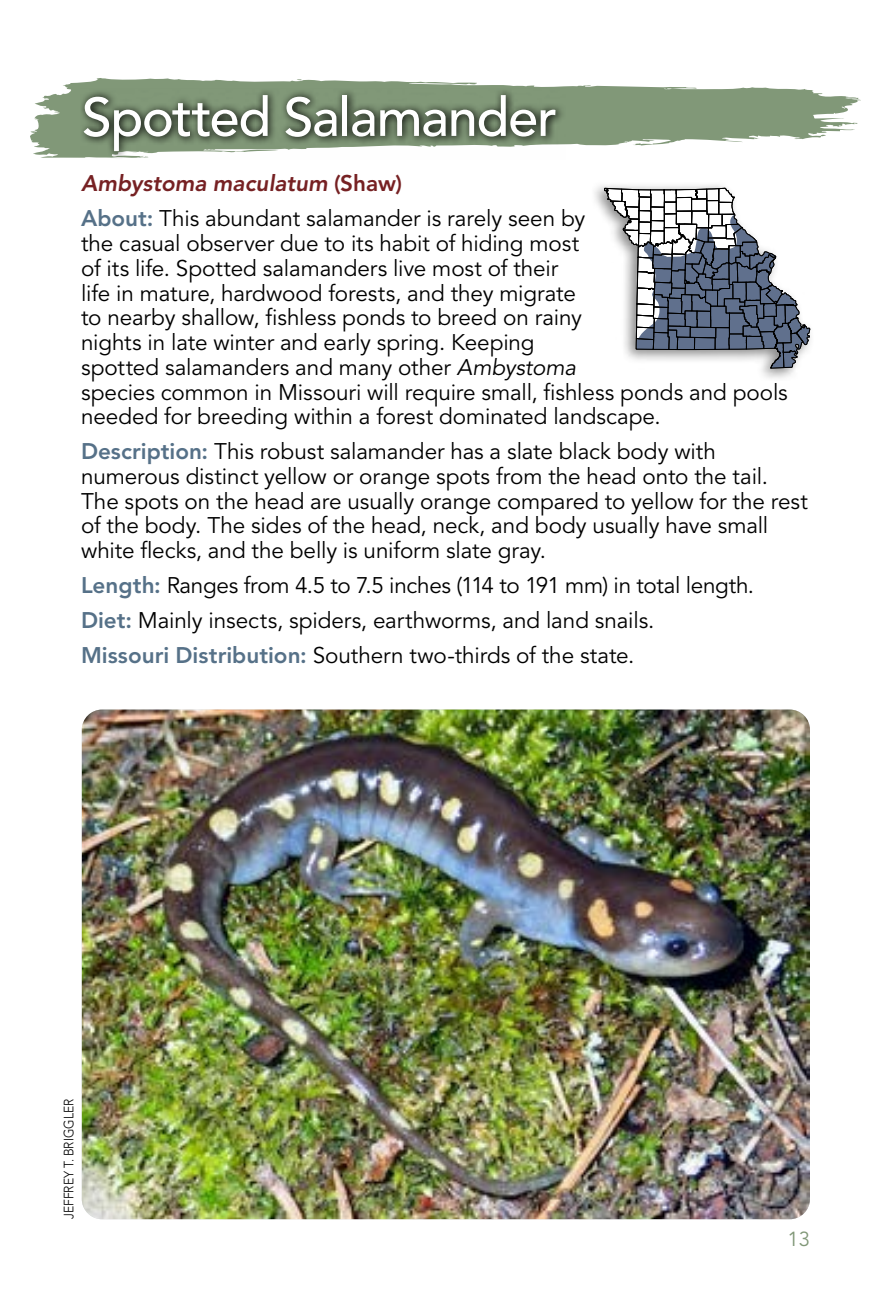
<style>
.page{position:relative;width:891px;height:1296px;background:#fff}
.page>*{position:absolute;margin:0;border:0;box-sizing:border-box;transform-origin:0 0}
.TF_Common_Name_H3{font:500 54px "Avenir LT Std";letter-spacing:-.025em;color:#fff}
.TF_Species_Accounts_P{font:22.5px/24.8px "Avenir LT Std";letter-spacing:-.005em;color:#000}
.TF_Species_Accounts_P-2{font:italic 800 22.5px "Avenir LT Std";letter-spacing:.005em;color:#762123}
.t1{font:20.25px "Avenir LT Std";color:#819878}
.t2{font:300 13.5px "Avenir LT Std";color:#000;scale:.9 1}
.s1{font-style:normal}
.s2{font-weight:800;color:#567188}
.s3{font-style:italic}
</style>
<div class="page">
<svg style="left:30px;top:78px;width:831px;height:80px;fill:#819878"></svg>
<svg style="left:80px;top:88px;width:486px;height:70px;background:#788872"></svg>
<div style="left:588px;top:181px;width:228px;height:200px;background:#000;opacity:.45"></div>
<svg style="left:603px;top:187px;width:208px;height:182px"></svg>
<img style="left:82px;top:710px;width:728px;height:509px">
<h3 class="TF_Common_Name_H3" style="left:82px;top:86px;width:477px">Spotted Salamander</h3>
<p class="TF_Species_Accounts_P-2" style="left:81px;top:170px;width:323px">Ambystoma maculatum <span class="s1">(Shaw)</span></p>
<p class="TF_Species_Accounts_P" style="left:81px;top:207px;width:708px"><span class="s2">About:</span> This abundant salamander is rarely seen by<br>the casual observer due to its habit of hiding most<br>of its life. Spotted salamanders live most of their<br>life in mature, hardwood forests, and they migrate<br>to nearby shallow, fishless ponds to breed on rainy<br>nights in late winter and early spring. Keeping<br>spotted salamanders and many other <span class="s3">Ambystoma<br></span>species common in Missouri will require small, fishless ponds and pools needed for breeding within a forest dominated landscape.</p>
<p class="TF_Species_Accounts_P" style="left:81px;top:440px;width:728px"><span class="s2">Description:</span> This robust salamander has a slate black body with numerous distinct yellow or orange spots from the head onto the tail.<br>The spots on the head are usually orange compared to yellow for the rest of the body. The sides of the head, neck, and body usually have small white flecks, and the belly is uniform slate gray.</p>
<p class="TF_Species_Accounts_P" style="left:81px;top:574px;width:675px"><span class="s2">Length:</span> Ranges from 4.5 to 7.5 inches (114 to 191 mm) in total length.</p>
<p class="TF_Species_Accounts_P" style="left:81px;top:608px;width:575px"><span class="s2">Diet:</span> Mainly insects, spiders, earthworms, and land snails.</p>
<p class="TF_Species_Accounts_P" style="left:81px;top:643px;width:555px"><span class="s2">Missouri Distribution:</span> Southern two-thirds of the state.</p>
<p class="t2" style="left:61px;top:1219px;width:135px;rotate:-90deg">JEFFREY T. BRIGGLER</p>
<p class="t1" style="left:787px;top:1227px;width:24px">13</p>
</div>
